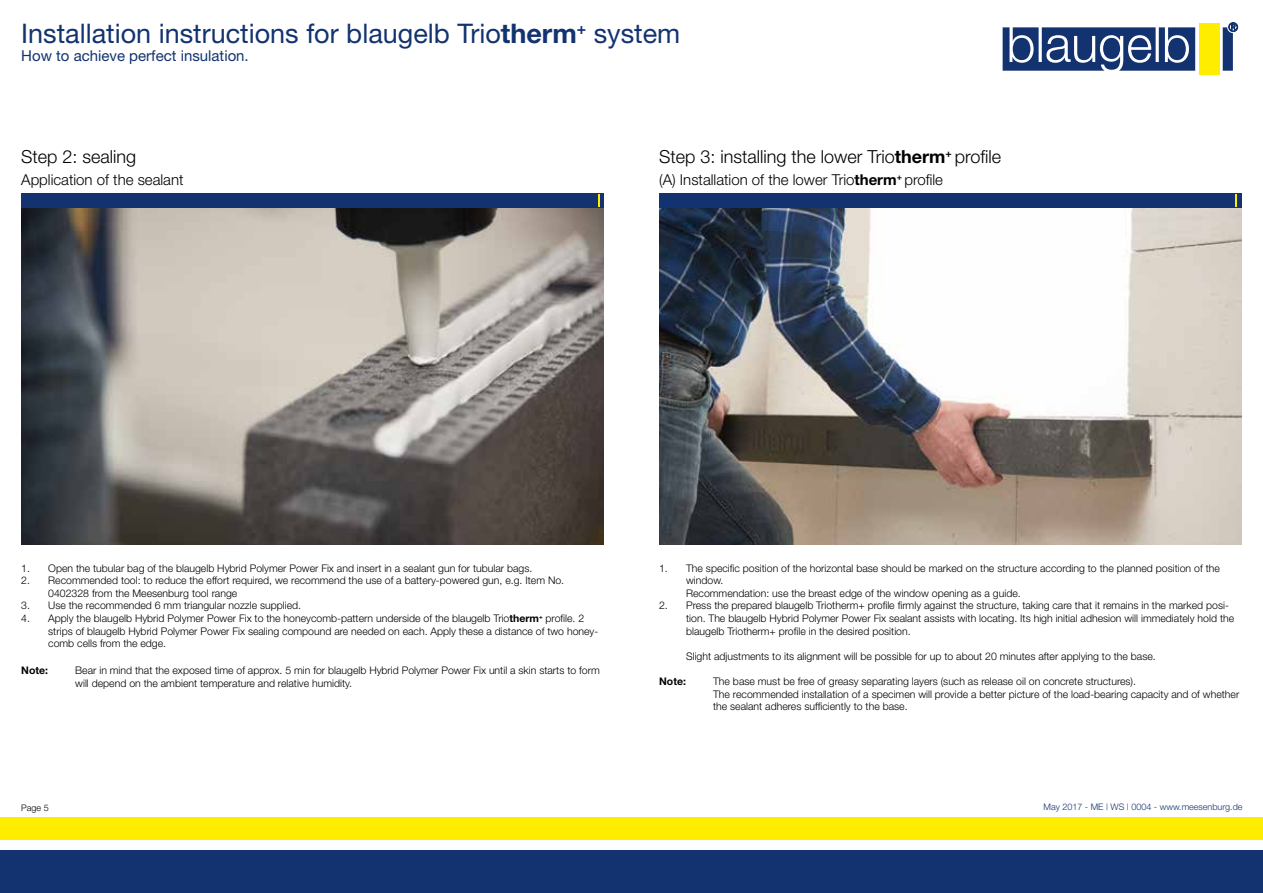
<style>
.page{position:relative;width:1263px;height:893px;background:#fff}
.page>*{position:absolute;margin:0;border:0;box-sizing:border-box;transform-origin:0 0}
.t1{font:27px "Helvetica Neue";color:#133370}
.t2{font:300 18px "Helvetica Neue";color:#000}
.t3{font:300 15px "Helvetica Neue";color:#000}
.t4{font:15px "Helvetica Neue";color:#133370}
.t5{font:300 10.5px/12.6px "Helvetica Neue";color:#000}
.t6{font:700 10.5px "Helvetica Neue";color:#000}
.t7{font:300 9px "Helvetica Neue";color:#133370}
.t8{font:300 9px "Helvetica Neue";color:#000}
.s1{font-weight:700}
</style>
<div class="page">
<div style="left:0;top:851px;width:1263px;height:42px;background:#133370"></div>
<div style="left:0;top:817px;width:1263px;height:23px;background:#ffed00"></div>
<svg style="left:1002px;top:22px;width:236px;height:49px"></svg>
<div style="left:1199px;top:23px;width:20px;height:51px;background:#ffed00"></div>
<img style="left:21px;top:208px;width:583px;height:336px">
<img style="left:659px;top:208px;width:583px;height:336px">
<div style="left:21px;top:193px;width:583px;height:15px;background:#133370"></div>
<svg style="left:598px;top:195px;width:1px;height:12px"></svg>
<div style="left:659px;top:193px;width:583px;height:15px;background:#133370"></div>
<svg style="left:1235px;top:195px;width:2px;height:12px"></svg>
<h1 class="t1" style="left:21px;top:18px;width:660px">Installation instructions for blaugelb Trio<span class="s1">therm</span><sup>+</sup> system</h1>
<h3 class="t4" style="left:21px;top:47px;width:229px">How to achieve perfect insulation.</h3>
<h2 class="t2" style="left:21px;top:146px;width:117px">Step 2: sealing</h2>
<h3 class="t3" style="left:21px;top:170px;width:164px">Application of the sealant</h3>
<h2 class="t2" style="left:659px;top:146px;width:343px">Step 3: installing the lower Trio<span class="s1">therm</span><sup>+</sup> profile</h2>
<h3 class="t3" style="left:659px;top:170px;width:285px">(A) Installation of the lower Trio<span class="s1">therm</span><sup>+</sup> profile</h3>
<p class="t5" style="left:21px;top:561px;width:513px">1. Open the tubular bag of the blaugelb Hybrid Polymer Power Fix and insert in a sealant gun for tubular bags.</p>
<p class="t5" style="left:48px;top:574px;width:517px;text-indent:-27px">2. Recommended tool: to reduce the effort required, we recommend the use of a battery-powered gun, e.g. Item No.<br>0402328 from the Meesenburg tool range</p>
<p class="t5" style="left:21px;top:599px;width:281px">3. Use the recommended 6 mm triangular nozzle supplied.</p>
<p class="t5" style="left:48px;top:612px;width:552px;text-indent:-27px">4. Apply the blaugelb Hybrid Polymer Power Fix to the honeycomb-pattern underside of the blaugelb Trio<span class="s1">therm</span><sup>+</sup> profile. 2 strips of blaugelb Hybrid Polymer Power Fix sealing compound are needed on each. Apply these a distance of two honey&shy;comb cells from the edge.</p>
<p class="t6" style="left:21px;top:664px;width:28px">Note:</p>
<p class="t5" style="left:75px;top:664px;width:526px">Bear in mind that the exposed time of approx. 5 min for blaugelb Hybrid Polymer Power Fix until a skin starts to form will depend on the ambient temperature and relative humidity.</p>
<p class="t8" style="left:21px;top:802px;width:29px">Page 5</p>
<p class="t5" style="left:686px;top:561px;width:535px;text-indent:-27px">1. The specific position of the horizontal base should be marked on the structure according to the planned position of the window.<br>Recommendation: use the breast edge of the window opening as a guide.</p>
<p class="t5" style="left:686px;top:599px;width:550px;text-indent:-27px">2. Press the prepared blaugelb Triotherm+ profile firmly against the structure, taking care that it remains in the marked posi&shy;tion. The blaugelb Hybrid Polymer Power Fix sealant assists with locating. Its high initial adhesion will immediately hold the blaugelb Triotherm+ profile in the desired position.</p>
<p class="t5" style="left:686px;top:650px;width:471px">Slight adjustments to its alignment will be possible for up to about 20 minutes after applying to the base.</p>
<p class="t6" style="left:659px;top:675px;width:28px">Note:</p>
<p class="t5" style="left:713px;top:675px;width:528px">The base must be free of greasy separating layers (such as release oil on concrete structures).<br>The recommended installation of a specimen will provide a better picture of the load-bearing capacity and of whether the sealant adheres sufficiently to the base.</p>
<p class="t7" style="left:1043px;top:801px;width:201px">May 2017 - ME | WS | 0004 - www.meesenburg.de</p>
</div>
